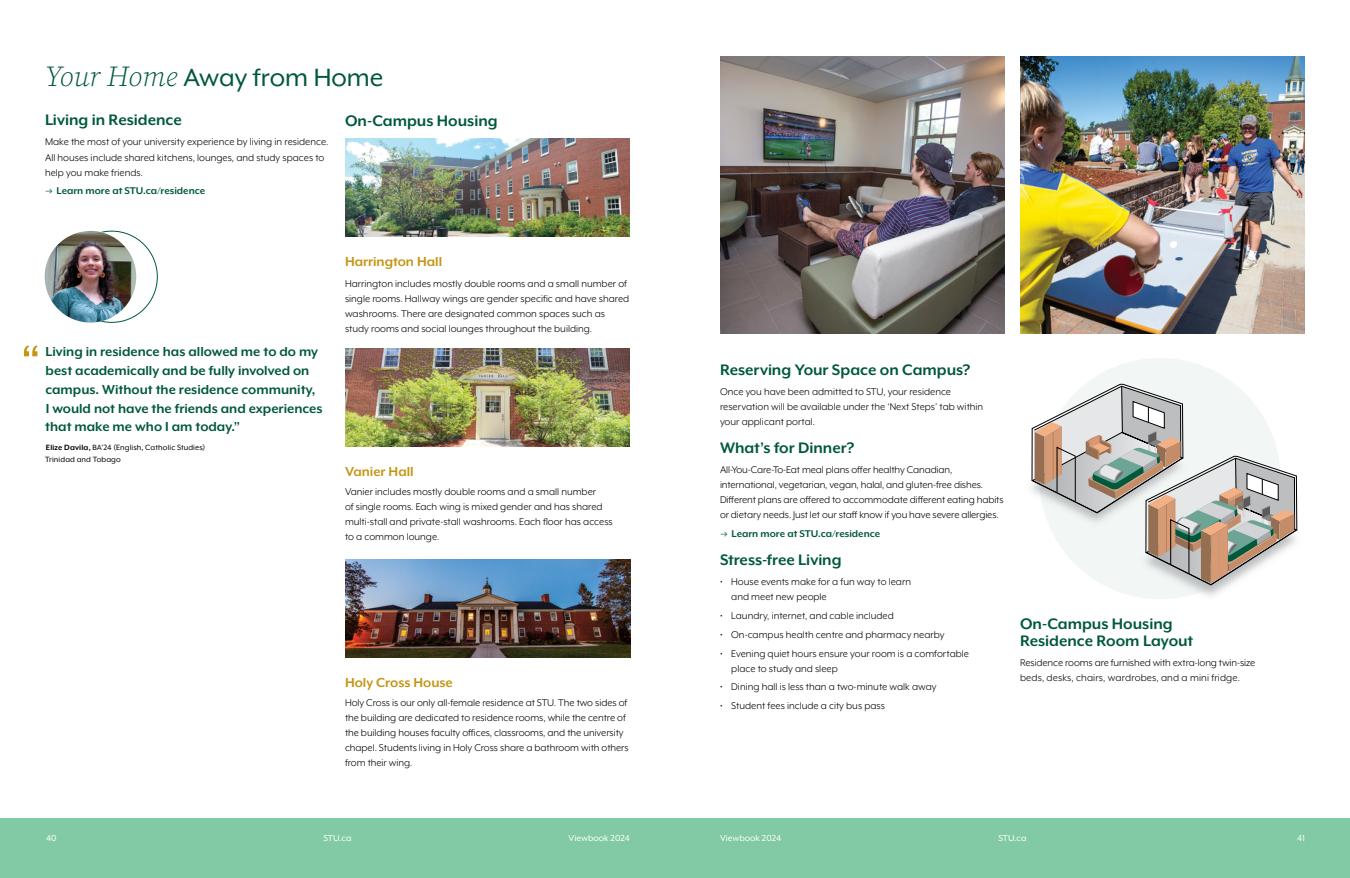
<style>
.page{position:relative;width:1350px;height:878px;background:#fff}
.page>*{position:absolute;margin:0;border:0;box-sizing:border-box;transform-origin:0 0}
.t1{font:28.75px "Mr Eaves XL Mod OT";color:#00583d}
.H3_copy{font:700 17.5px/16.2px "Mr Eaves XL Mod OT";color:#00583d}
.Quotes{font:700 15px/18.8px "Mr Eaves XL Mod OT";color:#00583d}
.Numbers{font:700 15px "Mr Eaves XL Mod OT";color:#c49615}
.Body_Copy_copy{font:11.25px/15px "Mr Eaves XL Mod OT";color:#000}
.Body_Copy_copy-2{font:700 11.25px "Mr Eaves XL Mod OT";color:#00583d}
.t2{font:10px "Mr Eaves XL Mod OT";color:#fff}
.t3{font:8.75px/11.2px "Mr Eaves XL Mod OT";letter-spacing:.01em;color:#000}
.s1{font-family:"Source Serif Pro";font-weight:300;font-style:italic}
.s2{font-weight:700}
</style>
<div class="page">
<img style="left:345px;top:559px;width:285px;height:98px">
<img style="left:345px;top:139px;width:285px;height:97px">
<img style="left:345px;top:349px;width:285px;height:97px">
<img style="left:45px;top:231px;width:91px;height:91px;border-radius:46px">
<svg style="left:24px;top:345px;width:13px;height:11px"></svg>
<div style="left:1039px;top:358px;width:242px;height:241px;background:#f2f7f5;border-radius:50%"></div>
<img style="left:720px;top:57px;width:285px;height:277px">
<img style="left:1020px;top:57px;width:285px;height:277px">
<img style="left:1186px;top:585px;width:44px;height:11px">
<svg style="left:1031px;top:383px;width:267px;height:202px"></svg>
<img style="left:1132px;top:441px;width:166px;height:9px">
<div style="left:0;top:818px;width:1350px;height:60px;background:#81caa5"></div>
<p class="t1" style="left:45px;top:62px;width:340px"><span class="s1">Your Home</span> Away from Home</p>
<p class="H3_copy" style="left:45px;top:111px;width:138px">Living in Residence</p>
<p class="Body_Copy_copy" style="left:45px;top:134px;width:285px">Make the most of your university experience by living in residence.<br>All houses include shared kitchens, lounges, and study spaces to help you make friends.</p>
<p class="Body_Copy_copy-2" style="left:57px;top:185px;width:150px">Learn more at STU.ca/residence</p>
<p class="H3_copy" style="left:345px;top:112px;width:154px">On-Campus Housing</p>
<p class="Quotes" style="left:45px;top:342px;width:279px">Living in residence has allowed me to do my best academically and be fully involved on campus. Without the residence community,<br>I would not have the friends and experiences that make me who I am today.”</p>
<p class="t3" style="left:45px;top:442px;width:162px"><span class="s2">Elize Davila,</span> BA’24 (English, Catholic Studies)<br>Trinidad and Tobago</p>
<p class="Numbers" style="left:345px;top:253px;width:99px">Harrington Hall</p>
<p class="Body_Copy_copy" style="left:345px;top:276px;width:286px">Harrington includes mostly double rooms and a small number of single rooms. Hallway wings are gender specific and have shared washrooms. There are designated common spaces such as study rooms and social lounges throughout the building.</p>
<p class="Numbers" style="left:345px;top:463px;width:70px">Vanier Hall</p>
<p class="Body_Copy_copy" style="left:345px;top:484px;width:269px">Vanier includes mostly double rooms and a small number<br>of single rooms. Each wing is mixed gender and has shared multi-stall and private-stall washrooms. Each floor has access to a common lounge.</p>
<p class="Numbers" style="left:345px;top:674px;width:109px">Holy Cross House</p>
<p class="Body_Copy_copy" style="left:345px;top:695px;width:285px">Holy Cross is our only all-female residence at STU. The two sides of the building are dedicated to residence rooms, while the centre of the building houses faculty offices, classrooms, and the university chapel. Students living in Holy Cross share a bathroom with others from their wing.</p>
<p class="H3_copy" style="left:720px;top:361px;width:252px">Reserving Your Space on Campus?</p>
<p class="Body_Copy_copy" style="left:720px;top:384px;width:265px">Once you have been admitted to STU, your residence reservation will be available under the ‘Next Steps’ tab within your applicant portal.</p>
<p class="H3_copy" style="left:720px;top:439px;width:136px">What’s for Dinner?</p>
<p class="Body_Copy_copy" style="left:720px;top:462px;width:285px">All-You-Care-To-Eat meal plans offer healthy Canadian, international, vegetarian, vegan, halal, and gluten-free dishes.<br>Different plans are offered to accommodate different eating habits or dietary needs. Just let our staff know if you have severe allergies.</p>
<p class="Body_Copy_copy-2" style="left:732px;top:527px;width:150px">Learn more at STU.ca/residence</p>
<p class="H3_copy" style="left:720px;top:551px;width:123px">Stress-free Living</p>
<p class="Body_Copy_copy" style="left:731px;top:574px;width:181px;text-indent:-11px">• House events make for a fun way to learn and meet new people</p>
<p class="Body_Copy_copy" style="left:720px;top:608px;width:175px">• Laundry, internet, and cable included</p>
<p class="Body_Copy_copy" style="left:720px;top:627px;width:226px">• On-campus health centre and pharmacy nearby</p>
<p class="Body_Copy_copy" style="left:731px;top:645px;width:239px;text-indent:-11px">• Evening quiet hours ensure your room is a comfortable place to study and sleep</p>
<p class="Body_Copy_copy" style="left:720px;top:679px;width:218px">• Dining hall is less than a two-minute walk away</p>
<p class="Body_Copy_copy" style="left:720px;top:698px;width:167px">• Student fees include a city bus pass</p>
<p class="H3_copy" style="left:1020px;top:615px;width:175px">On-Campus Housing<br>Residence Room Layout</p>
<p class="Body_Copy_copy" style="left:1020px;top:655px;width:237px">Residence rooms are furnished with extra-long twin-size beds, desks, chairs, wardrobes, and a mini fridge.</p>
<p class="t2" style="left:46px;top:832px;width:12px">40</p>
<p class="t2" style="left:323px;top:832px;width:30px">STU.ca</p>
<p class="t2" style="left:569px;top:832px;width:63px">Viewbook 2024</p>
<p class="t2" style="left:720px;top:832px;width:63px">Viewbook 2024</p>
<p class="t2" style="left:998px;top:832px;width:30px">STU.ca</p>
<p class="t2" style="left:1297px;top:832px;width:9px">41</p>
</div>
